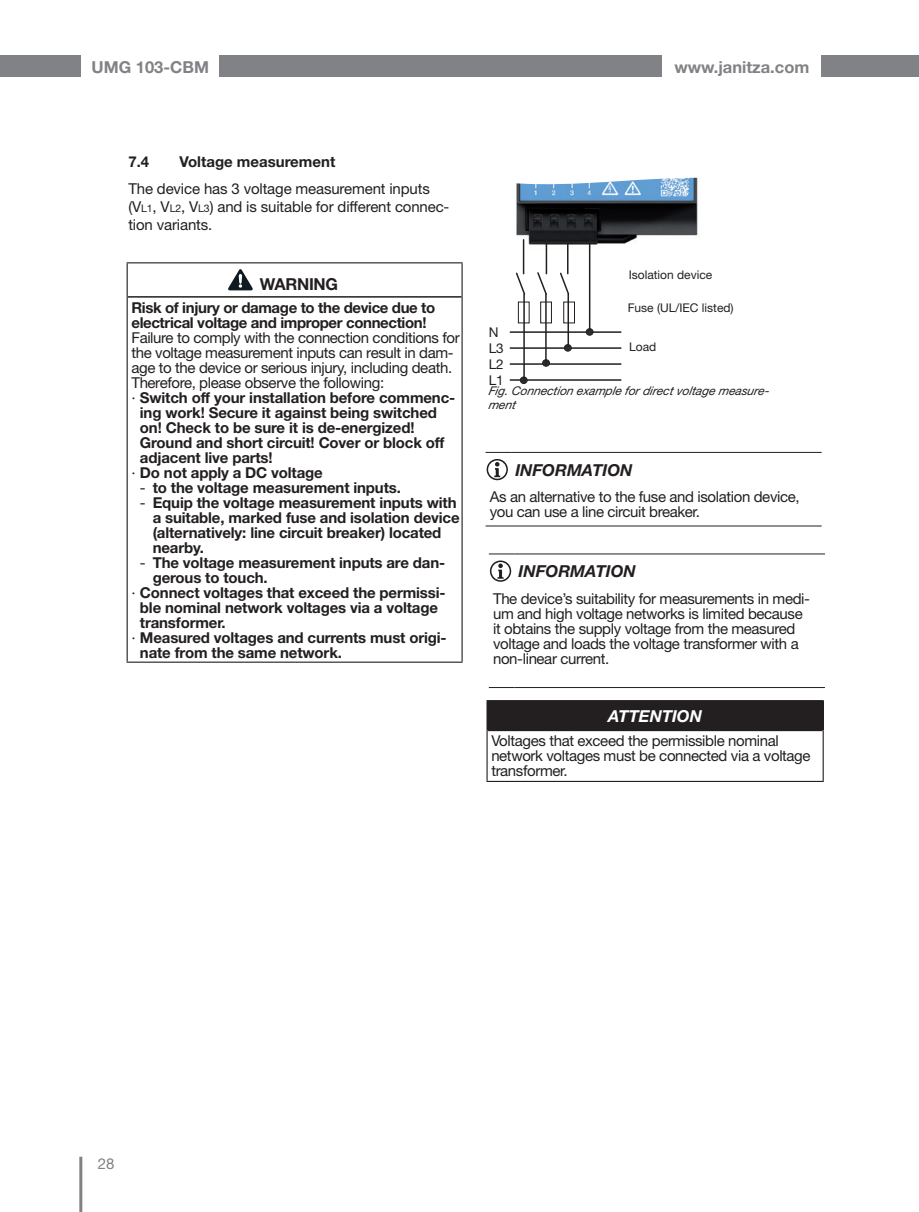
<style>
.page{position:relative;width:919px;height:1212px;background:#fff}
.page>*{position:absolute;margin:0;border:0;box-sizing:border-box;transform-origin:0 0}
.t1{font:700 16.5px "Helvetica Neue LT";color:#808285}
._18_12pt_Info_sw{font:italic 700 16.5px "Helvetica Neue LT";color:#231f20}
._18_12pt_Signalwort{font:italic 700 16.5px "Helvetica Neue LT";color:#fff}
._18_12pt_Signalwort-2{font:700 16.5px "Helvetica Neue LT";letter-spacing:-.02em;color:#231f20}
._18_10pt_Linksbündig{font:700 15px/15px "Helvetica Neue LT";letter-spacing:-.01em;color:#231f20}
._18_10pt_Linksbündig-2{font:15px/15px "Helvetica Neue LT";letter-spacing:-.025em;color:#231f20}
._18_10pt_Fliesstext{font:15px/18px "Helvetica Neue LT";letter-spacing:-.01em;color:#231f20}
.t2{font:15px "Helvetica Neue LT";color:#808285}
._9_linksbündig{font:13.5px "Helvetica Neue LT";color:#231f20}
._9_Abbildung__kursiv{font:italic 12px/14.4px "Helvetica Neue LT";color:#231f20}
._8p-Inhalt{font:12px "Helvetica Neue LT";color:#231f20}
.s1{font-size:10.5px}
.s2{font-weight:400}
</style>
<div class="page">
<div style="left:0;top:55px;width:81px;height:22px;background:#808285"></div>
<hr style="left:79px;top:1157px;width:3px;height:55px;background:#808285">
<div style="left:220px;top:55px;width:442px;height:22px;background:#808285"></div>
<div style="left:821px;top:55px;width:97px;height:22px;background:#808285"></div>
<hr style="left:510px;top:379px;width:111px;height:2px;background:#231f20">
<img style="left:516px;top:192px;width:182px;height:57px">
<svg style="left:516px;top:177px;width:182px;height:15px"></svg>
<hr style="left:510px;top:347px;width:111px;height:2px;background:#231f20">
<hr style="left:510px;top:331px;width:111px;height:2px;background:#231f20">
<hr style="left:510px;top:363px;width:111px;height:2px;background:#231f20">
<div style="left:520px;top:377px;width:7px;height:6px;background:#2f2d2e;border-radius:50%"></div>
<div style="left:520px;top:377px;width:7px;height:7px;border:1px solid #231f20;border-radius:50%"></div>
<div style="left:564px;top:345px;width:7px;height:6px;background:#2f2d2e;border-radius:50%"></div>
<div style="left:564px;top:345px;width:7px;height:6px;border:1px solid #231f20;border-radius:50%"></div>
<div style="left:542px;top:360px;width:7px;height:6px;background:#2f2d2e;border-radius:50%"></div>
<div style="left:542px;top:360px;width:7px;height:6px;border:1px solid #231f20;border-radius:50%"></div>
<hr style="left:523px;top:294px;width:2px;height:86px;background:#231f20">
<hr style="left:545px;top:294px;width:1px;height:70px;background:#231f20">
<hr style="left:567px;top:294px;width:2px;height:52px;background:#231f20">
<svg style="left:537px;top:271px;width:11px;height:25px"></svg>
<div style="left:518px;top:302px;width:11px;height:21px;border:1px solid #231f20"></div>
<hr style="left:523px;top:240px;width:1px;height:34px;background:#231f20">
<hr style="left:567px;top:240px;width:1px;height:34px;background:#231f20">
<hr style="left:545px;top:240px;width:2px;height:34px;background:#231f20">
<div style="left:586px;top:329px;width:7px;height:6px;background:#2f2d2e;border-radius:50%"></div>
<div style="left:586px;top:329px;width:7px;height:6px;border:1px solid #231f20;border-radius:50%"></div>
<hr style="left:589px;top:240px;width:1px;height:90px;background:#231f20">
<div style="left:563px;top:302px;width:11px;height:21px;border:1px solid #231f20"></div>
<div style="left:540px;top:302px;width:11px;height:21px;border:1px solid #231f20"></div>
<svg style="left:560px;top:271px;width:10px;height:25px"></svg>
<svg style="left:516px;top:271px;width:10px;height:25px"></svg>
<svg style="left:485px;top:452px;width:26px;height:1px"></svg>
<hr style="left:511px;top:452px;width:310px;height:1px;background:#231f20">
<svg style="left:485px;top:526px;width:26px;height:1px"></svg>
<hr style="left:511px;top:526px;width:310px;height:1px;background:#231f20">
<svg style="left:486px;top:459px;width:22px;height:21px"></svg>
<hr style="left:514px;top:554px;width:310px;height:1px;background:#231f20">
<svg style="left:489px;top:687px;width:25px;height:1px"></svg>
<hr style="left:514px;top:687px;width:310px;height:1px;background:#231f20">
<svg style="left:489px;top:554px;width:25px;height:28px"></svg>
<div style="left:487px;top:701px;width:336px;height:29px;background:#231f20"></div>
<hr style="left:486px;top:730px;width:1px;height:51px;background:#231f20">
<hr style="left:822px;top:730px;width:1px;height:51px;background:#231f20">
<hr style="left:486px;top:781px;width:337px;height:1px;background:#231f20">
<hr style="left:486px;top:700px;width:337px;height:1px;background:#231f20">
<svg style="left:486px;top:701px;width:1px;height:29px"></svg>
<hr style="left:487px;top:730px;width:335px;height:1px;background:#231f20">
<hr style="left:127px;top:297px;width:1px;height:365px;background:#231f20">
<hr style="left:461px;top:297px;width:1px;height:365px;background:#231f20">
<hr style="left:127px;top:662px;width:335px;height:1px;background:#231f20">
<hr style="left:127px;top:262px;width:335px;height:1px;background:#231f20">
<hr style="left:127px;top:263px;width:1px;height:34px;background:#231f20">
<hr style="left:461px;top:263px;width:1px;height:34px;background:#231f20">
<hr style="left:128px;top:296px;width:333px;height:2px;background:#231f20">
<svg style="left:228px;top:269px;width:25px;height:21px"></svg>
<p class="t1" style="left:92px;top:57px;width:119px">UMG 103-CBM</p>
<p class="t1" style="left:674px;top:57px;width:137px">www.janitza.com</p>
<p class="_18_10pt_Linksbündig" style="left:128px;top:154px;width:22px">7.4</p>
<p class="_18_10pt_Linksbündig" style="left:179px;top:154px;width:157px">Voltage measurement</p>
<p class="_18_10pt_Fliesstext" style="left:128px;top:179px;width:322px">The device has 3 voltage measurement inputs (V<span class="s1">L1</span>, V<span class="s1">L2</span>, V<span class="s1">L3</span>) and is suitable for different connec&shy;tion variants.</p>
<p class="_18_12pt_Signalwort-2" style="left:260px;top:274px;width:80px">WARNING</p>
<p class="_18_10pt_Linksbündig" style="left:131px;top:300px;width:305px">Risk of injury or damage to the device due to electrical voltage and improper connection!</p>
<p class="_18_10pt_Linksbündig-2" style="left:131px;top:330px;width:330px">Failure to comply with the connection conditions for the voltage measurement inputs can result in dam&shy;age to the device or serious injury, including death.<br>Therefore, please observe the following:</p>
<p class="_18_10pt_Linksbündig" style="left:140px;top:390px;width:317px;text-indent:-9px"><span class="s2">·</span> Switch off your installation before commenc&shy;ing work! Secure it against being switched on! Check to be sure it is de-energized!<br>Ground and short circuit! Cover or block off adjacent live parts!</p>
<p class="_18_10pt_Linksbündig" style="left:131px;top:465px;width:193px"><span class="s2">·</span> Do not apply a DC voltage</p>
<p class="_18_10pt_Linksbündig" style="left:140px;top:480px;width:262px"><span class="s2">-</span> to the voltage measurement inputs.</p>
<p class="_18_10pt_Linksbündig" style="left:153px;top:495px;width:308px;text-indent:-13px"><span class="s2">-</span> Equip the voltage measurement inputs with a suitable, marked fuse and isolation device (alternatively: line circuit breaker) located nearby.</p>
<p class="_18_10pt_Linksbündig" style="left:153px;top:555px;width:294px;text-indent:-13px"><span class="s2">-</span> The voltage measurement inputs are dan&shy;gerous to touch.</p>
<p class="_18_10pt_Linksbündig" style="left:140px;top:585px;width:307px;text-indent:-9px"><span class="s2">·</span> Connect voltages that exceed the permissi&shy;ble nominal network voltages via a voltage transformer.</p>
<p class="_18_10pt_Linksbündig" style="left:140px;top:630px;width:308px;text-indent:-9px"><span class="s2">·</span> Measured voltages and currents must origi&shy;nate from the same network.</p>
<p class="_8p-Inhalt" style="left:628px;top:268px;width:85px">Isolation device</p>
<p class="_8p-Inhalt" style="left:627px;top:301px;width:107px">Fuse (UL/IEC listed)</p>
<p class="_8p-Inhalt" style="left:629px;top:340px;width:29px">Load</p>
<p class="_9_linksbündig" style="left:488px;top:324px;width:11px">N</p>
<p class="_9_linksbündig" style="left:488px;top:372px;width:17px">L1</p>
<p class="_9_linksbündig" style="left:488px;top:340px;width:17px">L3</p>
<p class="_9_linksbündig" style="left:488px;top:356px;width:17px">L2</p>
<p class="_9_Abbildung__kursiv" style="left:488px;top:383px;width:285px">Fig. Connection example for direct voltage measure&shy;ment</p>
<p class="_18_12pt_Info_sw" style="left:515px;top:460px;width:119px">INFORMATION</p>
<p class="_18_10pt_Linksbündig-2" style="left:490px;top:489px;width:311px">As an alternative to the fuse and isolation device, you can use a line circuit breaker.</p>
<p class="_18_12pt_Info_sw" style="left:518px;top:561px;width:119px">INFORMATION</p>
<p class="_18_10pt_Linksbündig-2" style="left:493px;top:591px;width:318px">The device’s suitability for measurements in medi&shy;um and high voltage networks is limited because it obtains the supply voltage from the measured voltage and loads the voltage transformer with a non-linear current.</p>
<p class="_18_12pt_Signalwort" style="left:608px;top:706px;width:95px">ATTENTION</p>
<p class="_18_10pt_Linksbündig-2" style="left:491px;top:733px;width:321px">Voltages that exceed the permissible nominal network voltages must be connected via a voltage transformer.</p>
<p class="t2" style="left:98px;top:1154px;width:18px">28</p>
</div>
